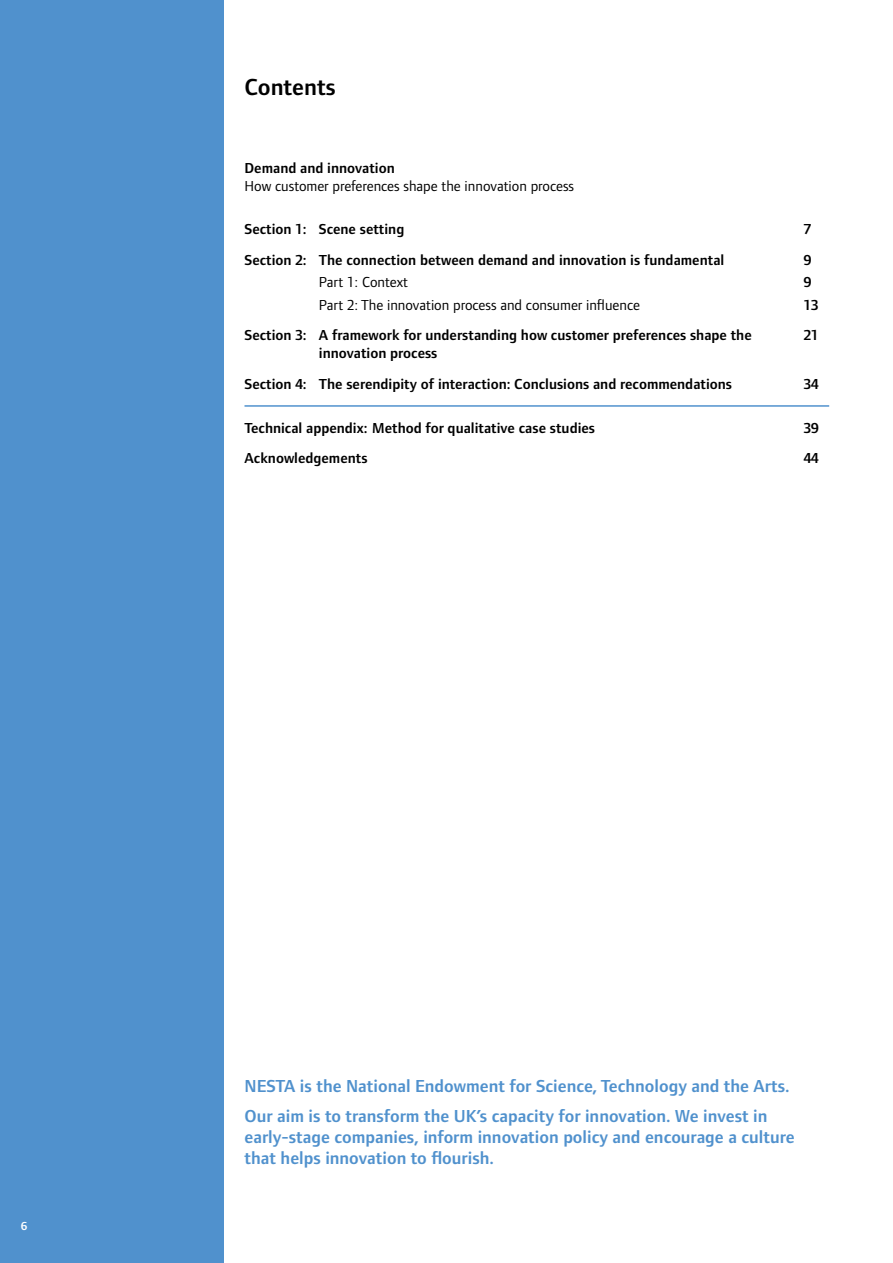
<style>
.page{position:relative;width:893px;height:1263px;background:#fff}
.page>*{position:absolute;margin:0;border:0;box-sizing:border-box;transform-origin:0 0}
.t1{font:600 24px "Foundry Form Sans";color:#000}
.t2{font:600 18px/29.5px "Foundry Form Sans";color:#5091cd}
.t3{font:600 15px/30.8px "Foundry Form Sans";color:#000}
.t4{font:15px "Foundry Form Sans";color:#000}
.t5{font:600 12px "Foundry Form Sans";color:#fff}
</style>
<div class="page">
<div style="left:0;top:0;width:223px;height:1263px;background:#5091cd"></div>
<hr style="left:244px;top:405px;width:585px;height:2px;background:#5091cd">
<h1 class="t1" style="left:244px;top:74px;width:93px">Contents</h1>
<p class="t3" style="left:244px;top:152px;width:152px">Demand and innovation</p>
<p class="t4" style="left:244px;top:177px;width:331px">How customer preferences shape the innovation process</p>
<p class="t3" style="left:244px;top:214px;width:161px">Section 1: Scene setting</p>
<p class="t3" style="left:804px;top:214px;width:9px">7</p>
<p class="t3" style="left:244px;top:245px;width:481px">Section 2: The connection between demand and innovation is fundamental</p>
<p class="t3" style="left:804px;top:245px;width:9px">9</p>
<p class="t4" style="left:319px;top:274px;width:91px">Part 1: Context</p>
<p class="t3" style="left:804px;top:267px;width:9px">9</p>
<p class="t4" style="left:319px;top:296px;width:323px">Part 2: The innovation process and consumer influence</p>
<p class="t3" style="left:804px;top:289px;width:16px">13</p>
<p class="t3" style="left:244px;top:320px;width:509px">Section 3: A framework for understanding how customer preferences shape the</p>
<p class="t3" style="left:804px;top:320px;width:16px">21</p>
<p class="t3" style="left:244px;top:338px;width:489px;text-indent:74px">innovation process<br>Section 4: The serendipity of interaction: Conclusions and recommendations</p>
<p class="t3" style="left:804px;top:369px;width:16px">34</p>
<p class="t3" style="left:244px;top:412px;width:352px">Technical appendix: Method for qualitative case studies</p>
<p class="t3" style="left:804px;top:412px;width:16px">39</p>
<p class="t3" style="left:244px;top:443px;width:125px">Acknowledgements</p>
<p class="t3" style="left:804px;top:443px;width:16px">44</p>
<p class="t5" style="left:21px;top:1219px;width:7px">6</p>
<p class="t2" style="left:244px;top:1071px;width:547px">NESTA is the National Endowment for Science, Technology and the Arts.<br>Our aim is to transform the UK’s capacity for innovation. We invest in</p>
<p class="t2" style="left:244px;top:1126px;width:552px;line-height:21px">early-stage companies, inform innovation policy and encourage a culture that helps innovation to flourish.</p>
</div>
